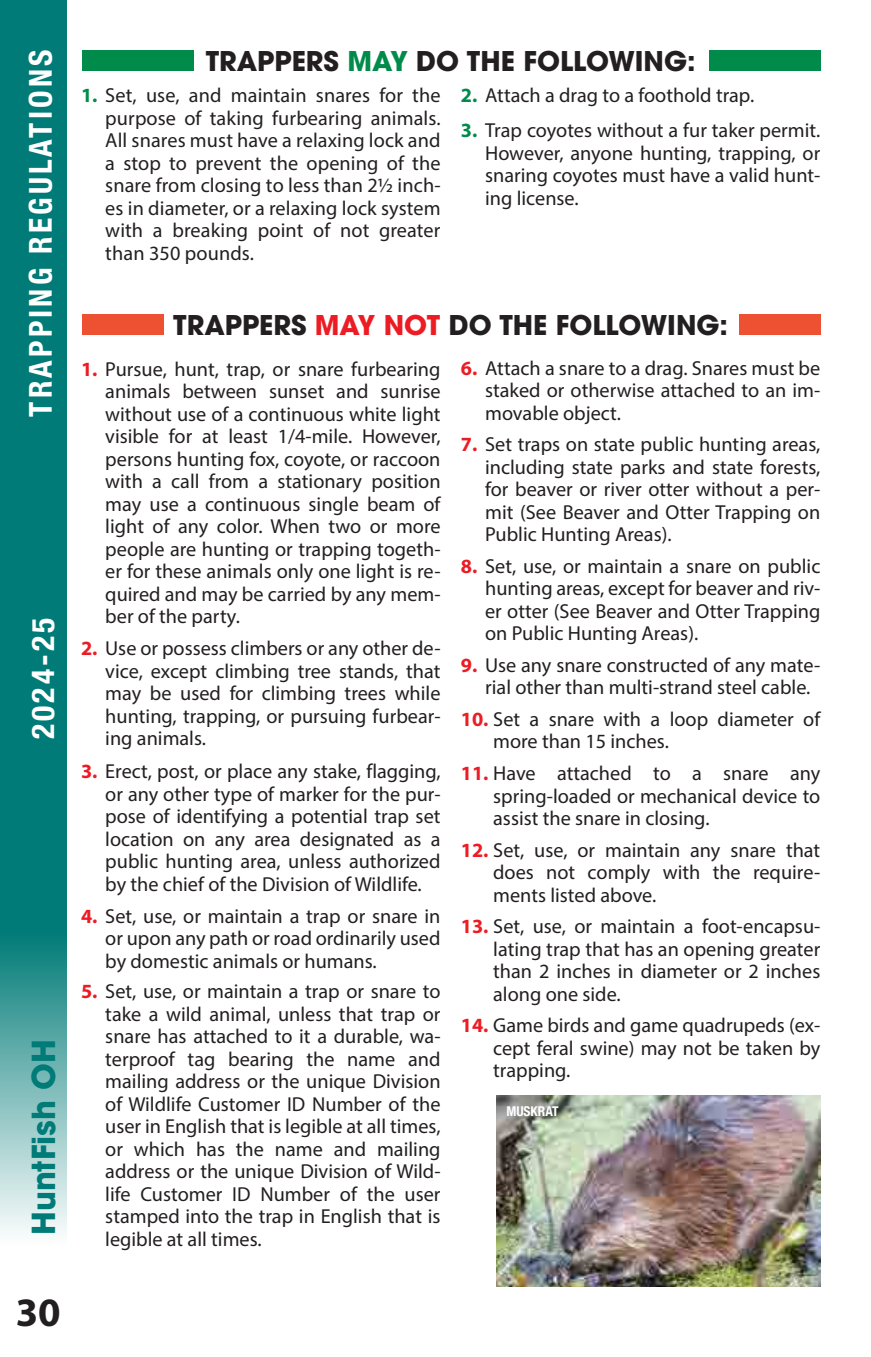
<style>
.page{position:relative;width:871px;height:1357px;background:#fff}
.page>*{position:absolute;margin:0;border:0;box-sizing:border-box;transform-origin:0 0}
.t1{font:700 40.5px "Myriad Pro";color:#231f20}
.t2{font:700 condensed 31.5px "Helvetica Neue";letter-spacing:.1em;color:#fff}
.t3{font:700 31.5px "ITC Avant Garde Pro";color:#007b77}
.t4{font:700 27px "ITC Avant Garde Pro";color:#231f20}
.t5{font:20.25px/22.5px "Myriad Pro";color:#231f20;text-align:justify}
.t6{font:700 condensed 13.5px "Helvetica Neue";color:#fff}
.s1{color:#008b4b}
.s2{font-weight:700;color:#008b4b}
.s3{color:#ed1c24}
.s4{font-weight:700;color:#ed1c24}
</style>
<div class="page">
<div style="left:0;top:0;width:66px;height:1357px;background:#007b77"></div>
<div style="left:83px;top:315px;width:81px;height:20px;background:#ee5132"></div>
<div style="left:740px;top:315px;width:81px;height:20px;background:#ee5132"></div>
<div style="left:83px;top:51px;width:111px;height:20px;background:#008b4b"></div>
<div style="left:709px;top:51px;width:112px;height:20px;background:#008b4b"></div>
<img style="left:496px;top:1096px;width:324px;height:190px">
<svg style="left:0;top:911px;width:67px;height:446px;background:#99cac8"></svg>
<h2 class="t2" style="left:14px;top:416px;width:368px;rotate:-90deg">TRAPPING REGULATIONS</h2>
<h2 class="t2" style="left:17px;top:739px;width:123px;rotate:-90deg">2024-25</h2>
<h2 class="t3" style="left:22px;top:1235px;width:197px;rotate:-90deg">HuntFish OH</h2>
<h1 class="t1" style="left:16px;top:1286px;width:46px">30</h1>
<h3 class="t4" style="left:206px;top:43px;width:491px">TRAPPERS <span class="s1">MAY</span> DO THE FOLLOWING:</h3>
<p class="t5" style="left:105px;top:84px;width:337px;text-indent:-24px"><span class="s2">1.</span> Set, use, and maintain snares for the purpose of taking furbearing animals.<br>All snares must have a relaxing lock and a stop to prevent the opening of the snare from closing to less than 2½ inch&shy;es in diameter, or a relaxing lock system with a breaking point of not greater than 350 pounds.</p>
<p class="t5" style="left:461px;top:84px;width:295px"><span class="s2">2.</span> Attach a drag to a foothold trap.</p>
<p class="t5" style="left:485px;top:119px;width:337px;text-indent:-24px"><span class="s2">3.</span> Trap coyotes without a fur taker permit.<br>However, anyone hunting, trapping, or snaring coyotes must have a valid hunt&shy;ing license.</p>
<h3 class="t4" style="left:173px;top:307px;width:556px">TRAPPERS <span class="s3">MAY NOT</span> DO THE FOLLOWING:</h3>
<p class="t5" style="left:105px;top:357px;width:337px;text-indent:-24px"><span class="s4">1.</span> Pursue, hunt, trap, or snare furbearing animals between sunset and sunrise without use of a continuous white light visible for at least 1/4-mile. However, persons hunting fox, coyote, or raccoon with a call from a stationary position may use a continuous single beam of light of any color. When two or more people are hunting or trapping togeth&shy;er for these animals only one light is re&shy;quired and may be carried by any mem&shy;ber of the party.</p>
<p class="t5" style="left:105px;top:637px;width:337px;text-indent:-24px"><span class="s4">2.</span> Use or possess climbers or any other de&shy;vice, except climbing tree stands, that may be used for climbing trees while hunting, trapping, or pursuing furbear&shy;ing animals.</p>
<p class="t5" style="left:105px;top:760px;width:337px;text-indent:-24px"><span class="s4">3.</span> Erect, post, or place any stake, flagging, or any other type of marker for the pur&shy;pose of identifying a potential trap set location on any area designated as a public hunting area, unless authorized by the chief of the Division of Wildlife.</p>
<p class="t5" style="left:105px;top:904px;width:337px;text-indent:-24px"><span class="s4">4.</span> Set, use, or maintain a trap or snare in or upon any path or road ordinarily used by domestic animals or humans.</p>
<p class="t5" style="left:105px;top:980px;width:337px;text-indent:-24px"><span class="s4">5.</span> Set, use, or maintain a trap or snare to take a wild animal, unless that trap or snare has attached to it a durable, wa&shy;terproof tag bearing the name and mailing address or the unique Division of Wildlife Customer ID Number of the user in English that is legible at all times, or which has the name and mailing address or the unique Division of Wild&shy;life Customer ID Number of the user stamped into the trap in English that is legible at all times.</p>
<p class="t5" style="left:485px;top:356px;width:337px;text-indent:-24px"><span class="s4">6.</span> Attach a snare to a drag. Snares must be staked or otherwise attached to an im&shy;movable object.</p>
<p class="t5" style="left:485px;top:433px;width:337px;text-indent:-24px"><span class="s4">7.</span> Set traps on state public hunting areas, including state parks and state forests, for beaver or river otter without a per&shy;mit (See Beaver and Otter Trapping on Public Hunting Areas).</p>
<p class="t5" style="left:485px;top:554px;width:337px;text-indent:-24px"><span class="s4">8.</span> Set, use, or maintain a snare on public hunting areas, except for beaver and riv&shy;er otter (See Beaver and Otter Trapping on Public Hunting Areas).</p>
<p class="t5" style="left:485px;top:653px;width:337px;text-indent:-24px"><span class="s4">9.</span> Use any snare constructed of any mate&shy;rial other than multi-strand steel cable.</p>
<p class="t5" style="left:493px;top:707px;width:328px;text-indent:-32px"><span class="s4">10.</span> Set a snare with a loop diameter of more than 15 inches.</p>
<p class="t5" style="left:493px;top:762px;width:329px;text-indent:-32px"><span class="s4">11.</span> Have attached to a snare any spring-loaded or mechanical device to assist the snare in closing.</p>
<p class="t5" style="left:493px;top:838px;width:329px;text-indent:-32px"><span class="s4">12.</span> Set, use, or maintain any snare that does not comply with the require&shy;ments listed above.</p>
<p class="t5" style="left:493px;top:915px;width:329px;text-indent:-32px"><span class="s4">13.</span> Set, use, or maintain a foot-encapsu&shy;lating trap that has an opening greater than 2 inches in diameter or 2 inches along one side.</p>
<p class="t5" style="left:493px;top:1014px;width:329px;text-indent:-32px"><span class="s4">14.</span> Game birds and game quadrupeds (ex&shy;cept feral swine) may not be taken by trapping.</p>
<p class="t6" style="left:506px;top:1099px;width:54px">MUSKRAT</p>
</div>
